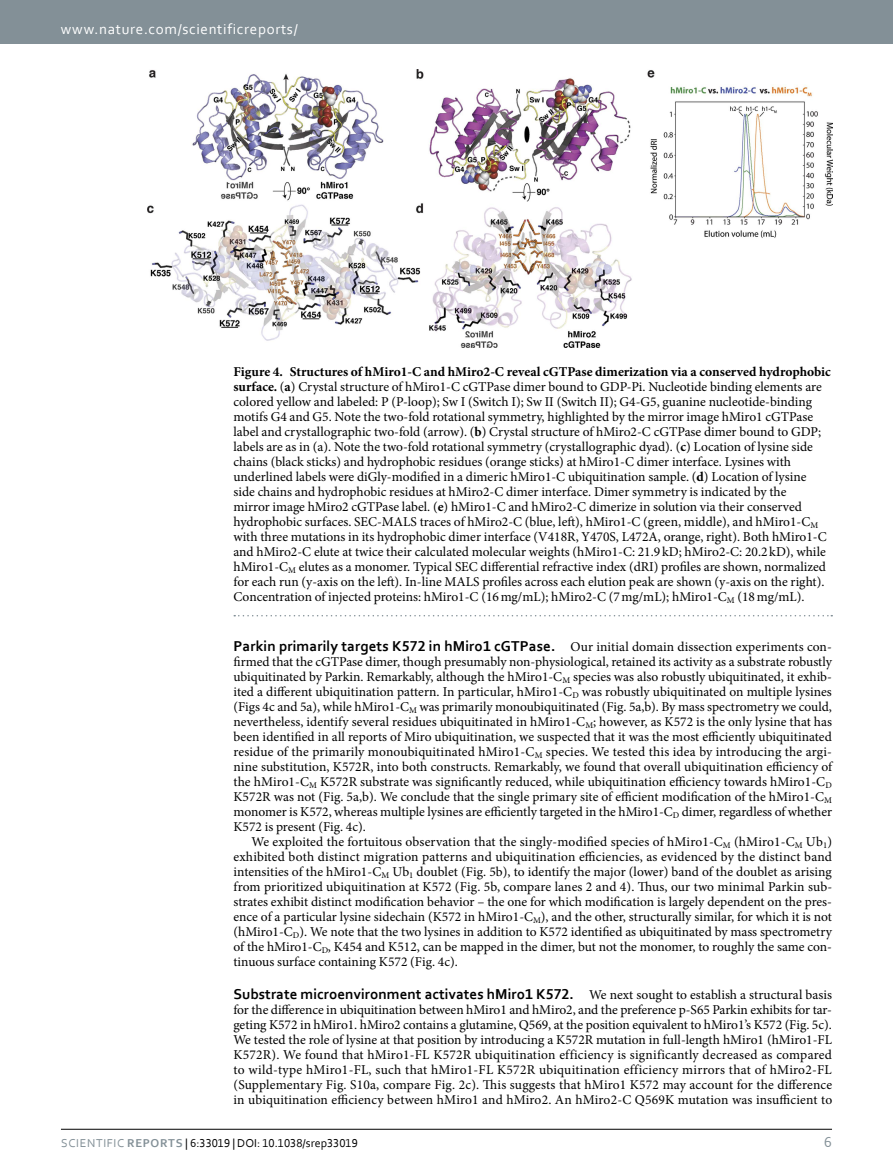
<style>
.page{position:relative;width:893px;height:1174px;background:#fff}
.page>*{position:absolute;margin:0;border:0;box-sizing:border-box;transform-origin:0 0}
.t1{font:700 15px "Corbel";letter-spacing:.005em;color:#000}
.t2{font:15px "Corbel";letter-spacing:.045em;color:#fff}
.t3{font:15px "Corbel";color:#839097}
.t4{font:13.5px/15px "Minion Pro";color:#000;text-align:justify}
.t5{font:12px "Corbel";color:#000}
.s1{font-weight:700}
.s2{font-family:"Minion Pro";font-weight:400;font-size:13.5px}
.s3{color:#839097}
.s4{font-weight:700;color:#839097}
</style>
<div class="page">
<div style="left:0;top:0;width:893px;height:43px;background:#839097"></div>
<hr style="left:61px;top:1129px;width:771px;height:1px;background:#000">
<img style="left:148px;top:70px;width:684px;height:278px">
<svg style="left:234px;top:615px;width:598px;height:1px"></svg>
<p class="t2" style="left:61px;top:19px;width:238px">www.nature.com/scientificreports/</p>
<p class="t4" style="left:233px;top:364px;width:599px;text-align:left"><span class="s1">Figure 4. Structures of hMiro1-C and hMiro2-C reveal cGTPase dimerization via a conserved hydrophobic surface.</span> (<span class="s1">a</span>) Crystal structure of hMiro1-C cGTPase dimer bound to GDP-Pi. Nucleotide binding elements are colored yellow and labeled: P (P-loop); Sw I (Switch I); Sw II (Switch II); G4-G5, guanine nucleotide-binding motifs G4 and G5. Note the two-fold rotational symmetry, highlighted by the mirror image hMiro1 cGTPase label and crystallographic two-fold (arrow). (<span class="s1">b</span>) Crystal structure of hMiro2-C cGTPase dimer bound to GDP; labels are as in (a). Note the two-fold rotational symmetry (crystallographic dyad). (<span class="s1">c</span>) Location of lysine side chains (black sticks) and hydrophobic residues (orange sticks) at hMiro1-C dimer interface. Lysines with underlined labels were diGly-modified in a dimeric hMiro1-C ubiquitination sample. (<span class="s1">d</span>) Location of lysine side chains and hydrophobic residues at hMiro2-C dimer interface. Dimer symmetry is indicated by the<br>mirror image hMiro2 cGTPase label. (<span class="s1">e</span>) hMiro1-C and hMiro2-C dimerize in solution via their conserved hydrophobic surfaces. SEC-MALS traces of hMiro2-C (blue, left), hMiro1-C (green, middle), and hMiro1-C<sub>M </sub>with three mutations in its hydrophobic dimer interface (V418R, Y470S, L472A, orange, right). Both hMiro1-C and hMiro2-C elute at twice their calculated molecular weights (hMiro1-C: 21.9 kD; hMiro2-C: 20.2 kD), while hMiro1-C<sub>M</sub> elutes as a monomer. Typical SEC differential refractive index (dRI) profiles are shown, normalized for each run (y-axis on the left). In-line MALS profiles across each elution peak are shown (y-axis on the right).<br>Concentration of injected proteins: hMiro1-C (16mg/mL); hMiro2-C (7mg/mL); hMiro1-C<sub>M</sub> (18mg/mL).</p>
<p class="t1" style="left:233px;top:636px;width:600px">Parkin primarily targets K572 in hMiro1 cGTPase. <span class="s2">Our initial domain dissection experiments con-</span></p>
<p class="t4" style="left:233px;top:654px;width:600px">firmed that the cGTPase dimer, though presumably non-physiological, retained its activity as a substrate robustly ubiquitinated by Parkin. Remarkably, although the hMiro1-C<sub>M</sub> species was also robustly ubiquitinated, it exhib&shy;ited a different ubiquitination pattern. In particular, hMiro1-C<sub>D</sub> was robustly ubiquitinated on multiple lysines (Figs 4c and 5a), while hMiro1-C<sub>M</sub> was primarily monoubiquitinated (Fig. 5a,b). By mass spectrometry we could, nevertheless, identify several residues ubiquitinated in hMiro1-C<sub>M</sub>; however, as K572 is the only lysine that has been identified in all reports of Miro ubiquitination, we suspected that it was the most efficiently ubiquitinated residue of the primarily monoubiquitinated hMiro1-C<sub>M</sub> species. We tested this idea by introducing the argi&shy;nine substitution, K572R, into both constructs. Remarkably, we found that overall ubiquitination efficiency of the hMiro1-C<sub>M</sub> K572R substrate was significantly reduced, while ubiquitination efficiency towards hMiro1-C<sub>D </sub>K572R was not (Fig. 5a,b). We conclude that the single primary site of efficient modification of the hMiro1-C<sub>M </sub>monomer is K572, whereas multiple lysines are efficiently targeted in the hMiro1-C<sub>D</sub> dimer, regardless of whether K572 is present (Fig. 4c).</p>
<p class="t4" style="left:233px;top:834px;width:600px;text-indent:18px">We exploited the fortuitous observation that the singly-modified species of hMiro1-C<sub>M</sub> (hMiro1-C<sub>M</sub> Ub<sub>1</sub>) exhibited both distinct migration patterns and ubiquitination efficiencies, as evidenced by the distinct band intensities of the hMiro1-C<sub>M</sub> Ub<sub>1</sub> doublet (Fig. 5b), to identify the major (lower) band of the doublet as arising from prioritized ubiquitination at K572 (Fig. 5b, compare lanes 2 and 4). Thus, our two minimal Parkin sub&shy;strates exhibit distinct modification behavior – the one for which modification is largely dependent on the pres&shy;ence of a particular lysine sidechain (K572 in hMiro1-C<sub>M</sub>), and the other, structurally similar, for which it is not (hMiro1-C<sub>D</sub>). We note that the two lysines in addition to K572 identified as ubiquitinated by mass spectrometry of the hMiro1-C<sub>D</sub>, K454 and K512, can be mapped in the dimer, but not the monomer, to roughly the same con&shy;tinuous surface containing K572 (Fig. 4c).</p>
<p class="t1" style="left:233px;top:984px;width:600px">Substrate microenvironment activates hMiro1 K572. <span class="s2">We next sought to establish a structural basis</span></p>
<p class="t4" style="left:233px;top:1002px;width:600px">for the difference in ubiquitination between hMiro1 and hMiro2, and the preference p-S65 Parkin exhibits for tar&shy;geting K572 in hMiro1. hMiro2 contains a glutamine, Q569, at the position equivalent to hMiro1’s K572 (Fig. 5c).<br>We tested the role of lysine at that position by introducing a K572R mutation in full-length hMiro1 (hMiro1-FL K572R). We found that hMiro1-FL K572R ubiquitination efficiency is significantly decreased as compared to wild-type hMiro1-FL, such that hMiro1-FL K572R ubiquitination efficiency mirrors that of hMiro2-FL (Supplementary Fig. S10a, compare Fig. 2c). This suggests that hMiro1 K572 may account for the difference in ubiquitination efficiency between hMiro1 and hMiro2. An hMiro2-C Q569K mutation was insufficient to</p>
<p class="t5" style="left:61px;top:1135px;width:298px"><span class="s3">Scientific</span> <span class="s4">Reports</span> | 6:33019 | DOI: 10.1038/srep33019</p>
<p class="t3" style="left:824px;top:1132px;width:9px">6</p>
</div>
